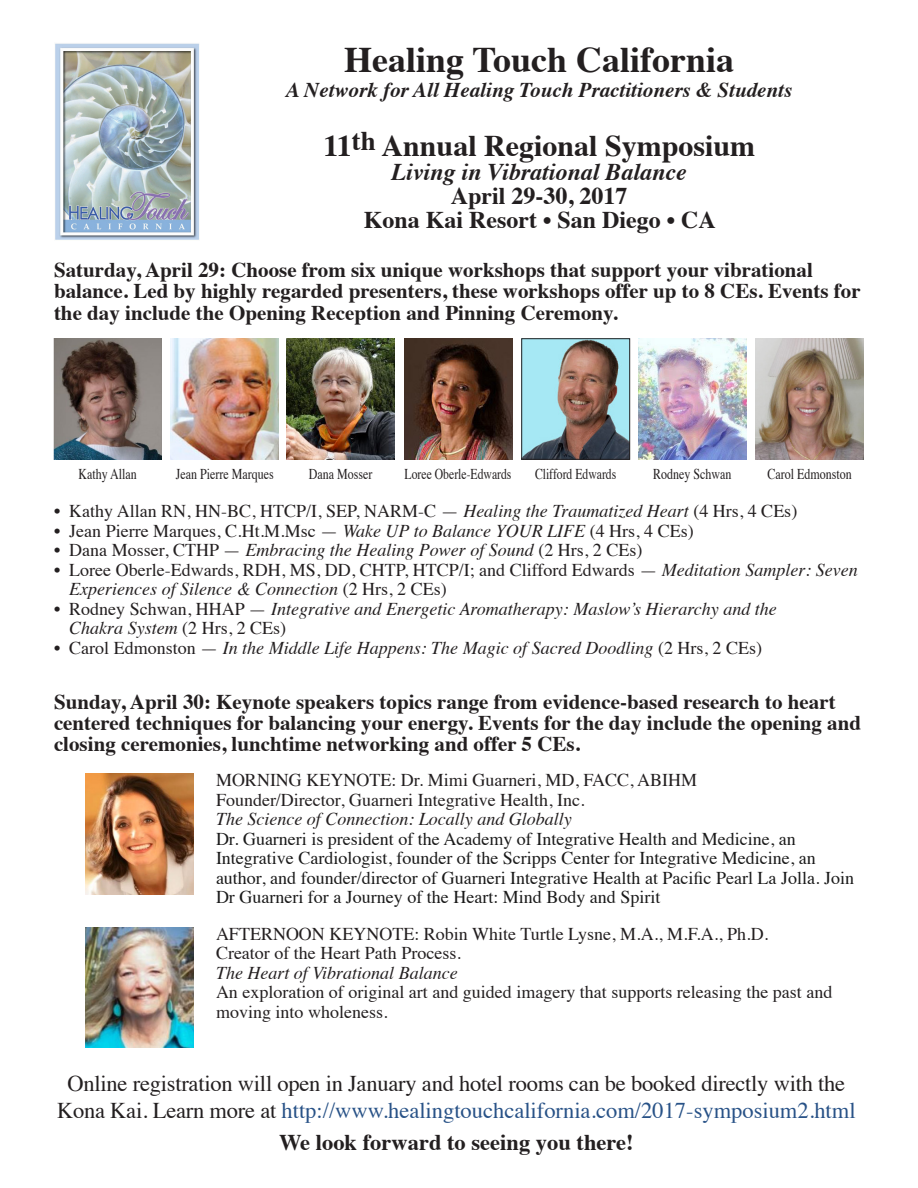
<style>
.page{position:relative;width:918px;height:1188px;background:#fff}
.page>*{position:absolute;margin:0;border:0;box-sizing:border-box;transform-origin:0 0}
.t1{font:700 36px "Times";color:#231f20}
.t2{font:700 30px "Times";color:#231f20}
.t3{font:700 24px "Times";color:#231f20}
.t4{font:italic 700 24px "Times";color:#231f20}
.t5{font:22.5px/27px "Times";letter-spacing:-.01em;color:#231f20;text-align:center}
.t6{font:700 22.5px "Times";color:#231f20}
.t7{font:700 21px/21px "Times";color:#231f20}
.t8{font:italic 700 21px "Times";color:#231f20}
.t9{font:18px/19.5px "Times";color:#231f20}
.t10{font:italic 18px/19.5px "Times";color:#231f20}
.t11{font:18px/19.5px "Times";color:#1a1a1a}
.t12{font:15px "Times";color:#231f20;scale:.8 1}
.t13{font:15px "Times";color:#231f20;scale:.78 1}
.s1{font-style:italic}
.s2{font-style:normal}
.s3{color:#285287}
</style>
<div class="page">
<img style="left:55px;top:43px;width:144px;height:197px">
<img style="left:86px;top:774px;width:108px;height:120px">
<img style="left:86px;top:927px;width:108px;height:121px">
<img style="left:54px;top:339px;width:108px;height:120px">
<img style="left:171px;top:339px;width:108px;height:120px">
<img style="left:287px;top:339px;width:108px;height:120px">
<img style="left:404px;top:339px;width:108px;height:120px">
<img style="left:524px;top:341px;width:104px;height:116px">
<div style="left:522px;top:339px;width:108px;height:120px;border:1px solid #231f20"></div>
<img style="left:638px;top:339px;width:108px;height:120px">
<img style="left:756px;top:339px;width:108px;height:120px">
<p class="t1" style="left:344px;top:25px;width:392px">Healing Touch California</p>
<p class="t8" style="left:286px;top:70px;width:508px">A Network for All Healing Touch Practitioners &amp; Students</p>
<p class="t2" style="left:323px;top:117px;width:433px">11<sup>th</sup> Annual Regional Symposium</p>
<p class="t4" style="left:392px;top:149px;width:297px">Living in Vibrational Balance</p>
<p class="t3" style="left:451px;top:173px;width:178px">April 29-30, 2017</p>
<p class="t3" style="left:364px;top:197px;width:354px">Kona Kai Resort • San Diego • CA</p>
<p class="t7" style="left:54px;top:257px;width:808px">Saturday, April 29: Choose from six unique workshops that support your vibrational balance. Led by highly regarded presenters, these workshops offer up to 8 CEs. Events for the day include the Opening Reception and Pinning Ceremony.</p>
<p class="t12" style="left:79px;top:459px;width:74px">Kathy Allan</p>
<p class="t12" style="left:176px;top:459px;width:124px">Jean Pierre Marques</p>
<p class="t12" style="left:309px;top:459px;width:81px">Dana Mosser</p>
<p class="t13" style="left:405px;top:459px;width:139px">Loree Oberle-Edwards</p>
<p class="t13" style="left:535px;top:459px;width:106px">Clifford Edwards</p>
<p class="t12" style="left:653px;top:459px;width:99px">Rodney Schwan</p>
<p class="t12" style="left:768px;top:459px;width:107px">Carol Edmonston</p>
<p class="t9" style="left:54px;top:500px;width:745px">• Kathy Allan RN, HN-BC, HTCP/I, SEP, NARM-C — <span class="s1">Healing the Traumatized Heart</span> (4 Hrs, 4 CEs)</p>
<p class="t9" style="left:54px;top:519px;width:641px">• Jean Pierre Marques, C.Ht.M.Msc — <span class="s1">Wake UP to Balance YOUR LIFE</span> (4 Hrs, 4 CEs)</p>
<p class="t10" style="left:54px;top:539px;width:590px"><span class="s2">• Dana Mosser, CTHP —</span> Embracing the Healing Power of Sound <span class="s2">(2 Hrs, 2 CEs)</span></p>
<p class="t9" style="left:69px;top:558px;width:790px;text-indent:-15px">• Loree Oberle-Edwards, RDH, MS, DD, CHTP, HTCP/I; and Clifford Edwards — <span class="s1">Meditation Sampler: Seven<br>Experiences of Silence &amp; Connection</span> (2 Hrs, 2 CEs)</p>
<p class="t10" style="left:69px;top:598px;width:709px;text-indent:-15px"><span class="s2">• Rodney Schwan, HHAP —</span> Integrative and Energetic Aromatherapy: Maslow’s Hierarchy and the<br>Chakra System <span class="s2">(2 Hrs, 2 CEs)</span></p>
<p class="t10" style="left:54px;top:637px;width:710px"><span class="s2">• Carol Edmonston —</span> In the Middle Life Happens: The Magic of Sacred Doodling <span class="s2">(2 Hrs, 2 CEs)</span></p>
<p class="t7" style="left:54px;top:689px;width:809px">Sunday, April 30: Keynote speakers topics range from evidence-based research to heart centered techniques for balancing your energy. Events for the day include the opening and closing ceremonies, lunchtime networking and offer 5 CEs.</p>
<p class="t9" style="left:216px;top:769px;width:483px">MORNING KEYNOTE: Dr. Mimi Guarneri, MD, FACC, ABIHM</p>
<p class="t9" style="left:216px;top:788px;width:370px">Founder/Director, Guarneri Integrative Health, Inc.</p>
<p class="t10" style="left:216px;top:808px;width:357px">The Science of Connection: Locally and Globally</p>
<p class="t11" style="left:216px;top:827px;width:640px">Dr. Guarneri is president of the Academy of Integrative Health and Medicine, an Integrative Cardiologist, founder of the Scripps Center for Integrative Medicine, an author, and founder/director of Guarneri Integrative Health at Pacific Pearl La Jolla. Join Dr Guarneri for a Journey of the Heart: Mind Body and Spirit</p>
<p class="t9" style="left:216px;top:923px;width:554px">AFTERNOON KEYNOTE: Robin White Turtle Lysne, M.A., M.F.A., Ph.D.</p>
<p class="t9" style="left:216px;top:942px;width:246px">Creator of the Heart Path Process.</p>
<p class="t10" style="left:216px;top:962px;width:243px">The Heart of Vibrational Balance</p>
<p class="t9" style="left:216px;top:981px;width:618px">An exploration of original art and guided imagery that supports releasing the past and moving into wholeness.</p>
<p class="t5" style="left:57px;top:1068px;width:800px">Online registration will open in January and hotel rooms can be booked directly with the<br>Kona Kai. Learn more at <span class="s3">http://www.healingtouchcalifornia.com/2017-symposium2.html</span></p>
<p class="t6" style="left:279px;top:1121px;width:356px">We look forward to seeing you there!</p>
</div>
